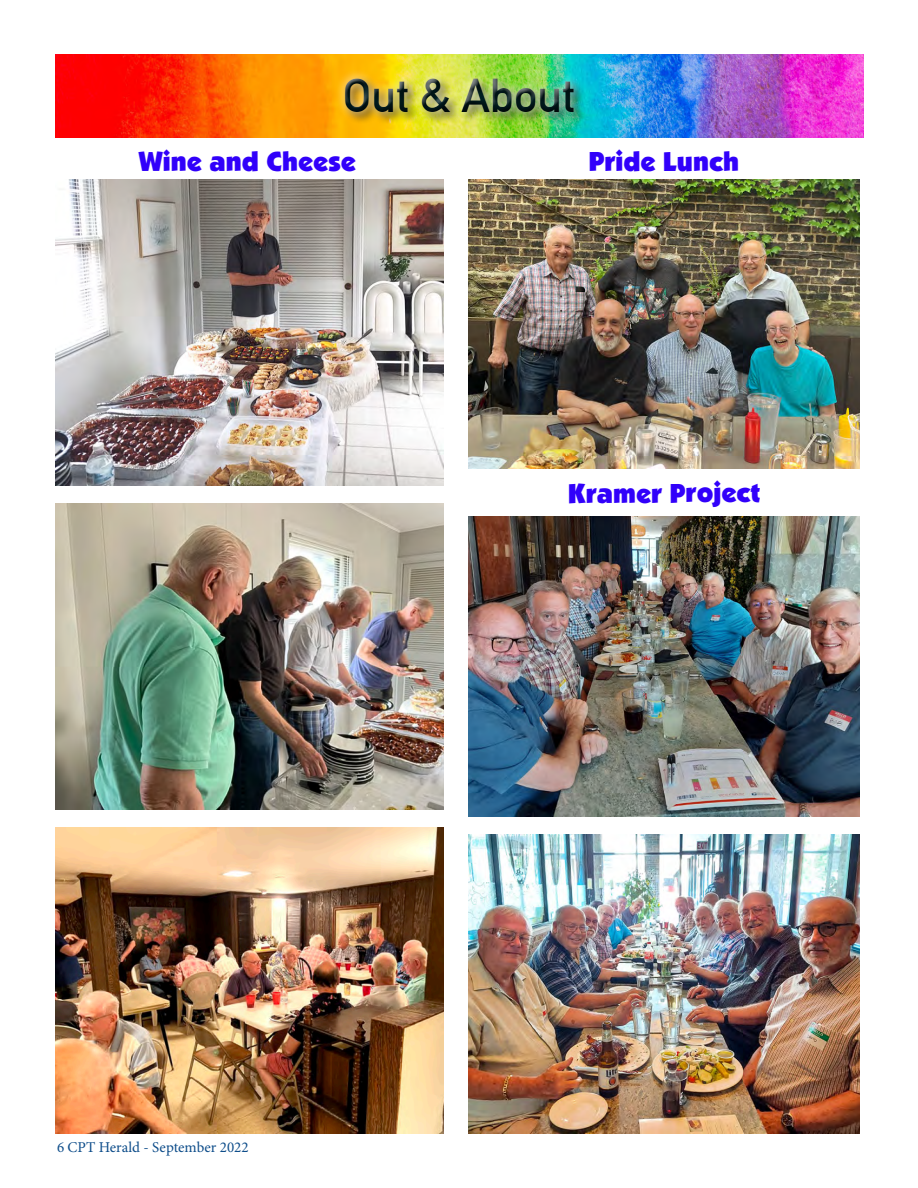
<style>
.page{position:relative;width:918px;height:1188px;background:#fff}
.page>*{position:absolute;margin:0;border:0;box-sizing:border-box;transform-origin:0 0}
.t1{font:700 46.5px "DIN Alternate";color:#002e33}
.Event_Title{font:27px "Boulder";color:#3100fa}
.t2{font:15px "Minion Pro";color:#0e4d8a}
</style>
<div class="page">
<img style="left:56px;top:54px;width:808px;height:83px">
<div style="left:261px;top:53px;width:396px;height:80px;background:#231f20;opacity:.75"></div>
<div style="left:334px;top:67px;width:249px;height:46px;background:#fff;opacity:.75"></div>
<div style="left:339px;top:72px;width:246px;height:51px;background:#231f20;opacity:.75"></div>
<img style="left:56px;top:180px;width:387px;height:306px">
<img style="left:56px;top:504px;width:387px;height:306px">
<img style="left:56px;top:828px;width:387px;height:306px">
<img style="left:468px;top:180px;width:392px;height:289px">
<img style="left:468px;top:516px;width:392px;height:300px">
<img style="left:468px;top:834px;width:392px;height:300px">
<h1 class="t1" style="left:343px;top:60px;width:234px">Out &amp; About</h1>
<p class="Event_Title" style="left:139px;top:146px;width:219px">Wine and Cheese</p>
<p class="Event_Title" style="left:589px;top:146px;width:152px">Pride Lunch</p>
<p class="t2" style="left:57px;top:1138px;width:193px">6 CPT Herald - September 2022</p>
<p class="Event_Title" style="left:568px;top:477px;width:193px">Kramer Project</p>
</div>
